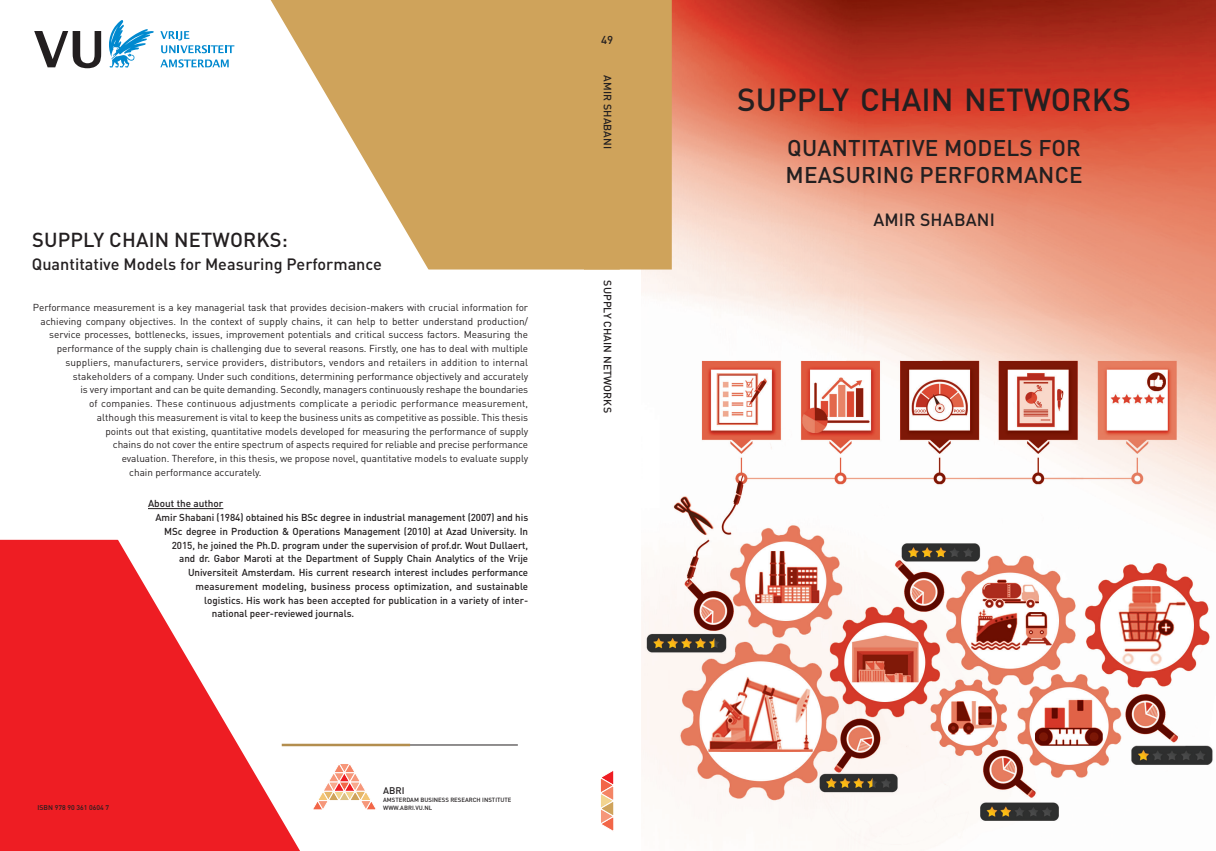
<style>
.page{position:relative;width:1216px;height:851px;background:#fff}
.page>*{position:absolute;margin:0;border:0;box-sizing:border-box;transform-origin:0 0}
.t1{font:500 31.5px "DINOT";color:#231f20}
.t2{font:500 22.5px/27.5px "DINOT";letter-spacing:.01em;color:#231f20}
.t3{font:500 20px "DINOT";letter-spacing:.01em;color:#231f20}
.t4{font:500 17.5px "DINOT";letter-spacing:.01em;color:#231f20}
.t5{font:500 16.25px "DINOT";color:#231f20}
.t6{font:500 11.38px "DINOT";color:#231f20}
.t7{font:500 10.62px "DINOT";letter-spacing:.01em;color:#231f20}
.t8{font:10px "DINOT";letter-spacing:-.005em;color:#231f20}
.t9{font:500 10px "DINOT";letter-spacing:-.005em;color:#231f20}
.t10{font:500 9.62px "DINOT";color:#231f20}
.t11{font:500 6.88px "DINOT";color:#231f20}
.t12{font:500 6.75px/7.5px "DINOT";color:#231f20;text-align:right}
.t13{font:500 6px/7.9px "DINOT";color:#231f20}
.s1{color:#ee1d23}
</style>
<div class="page">
<img style="left:641px;top:0;width:574px;height:846px">
<div style="left:586px;top:0;width:85px;height:269px;background:#cfa35b"></div>
<hr style="left:303px;top:744px;width:215px;height:1px;background:#231f20">
<hr style="left:282px;top:743px;width:128px;height:3px;background:#b38e4e">
<svg style="left:0;top:539px;width:300px;height:311px;fill:#ee1d23"></svg>
<svg style="left:148px;top:0;width:438px;height:510px"></svg>
<div style="left:19px;top:14px;width:230px;height:68px;background:#fff"></div>
<svg style="left:34px;top:31px;width:67px;height:37px"></svg>
<svg style="left:109px;top:20px;width:45px;height:47px"></svg>
<svg style="left:160px;top:31px;width:74px;height:22px"></svg>
<svg style="left:160px;top:59px;width:69px;height:8px"></svg>
<svg style="left:313px;top:764px;width:63px;height:45px"></svg>
<svg style="left:600px;top:771px;width:14px;height:60px"></svg>
<hr style="left:148px;top:508px;width:75px;height:1px;background:#231f20">
<h3 class="t3" style="left:32px;top:227px;width:257px">SUPPLY CHAIN NETWORKS:</h3>
<h3 class="t5" style="left:32px;top:253px;width:351px">Quantitative Models for Measuring Performance</h3>
<p class="t8" style="left:33px;top:300px;width:497px">Performance measurement is a key managerial task that provides decision-makers with crucial information for</p>
<p class="t8" style="left:40px;top:314px;width:489px">achieving company objectives. In the context of supply chains, it can help to better understand production/</p>
<p class="t8" style="left:49px;top:328px;width:480px">service processes, bottlenecks, issues, improvement potentials and critical success factors. Measuring the</p>
<p class="t8" style="left:57px;top:341px;width:473px">performance of the supply chain is challenging due to several reasons. Firstly, one has to deal with multiple</p>
<p class="t8" style="left:65px;top:355px;width:464px">suppliers, manufacturers, service providers, distributors, vendors and retailers in addition to internal</p>
<p class="t8" style="left:73px;top:369px;width:457px">stakeholders of a company. Under such conditions, determining performance objectively and accurately</p>
<p class="t8" style="left:80px;top:383px;width:449px">is very important and can be quite demanding. Secondly, managers continuously reshape the boundaries</p>
<p class="t8" style="left:89px;top:396px;width:440px">of companies. These continuous adjustments complicate a periodic performance measurement,</p>
<p class="t8" style="left:97px;top:410px;width:433px">although this measurement is vital to keep the business units as competitive as possible. This thesis</p>
<p class="t8" style="left:105px;top:424px;width:424px">points out that existing, quantitative models developed for measuring the performance of supply</p>
<p class="t8" style="left:113px;top:438px;width:417px">chains do not cover the entire spectrum of aspects required for reliable and precise performance</p>
<p class="t8" style="left:122px;top:451px;width:408px">evaluation. Therefore, in this thesis, we propose novel, quantitative models to evaluate supply</p>
<p class="t8" style="left:129px;top:465px;width:134px">chain performance accurately.</p>
<p class="t9" style="left:148px;top:496px;width:77px">About the author</p>
<p class="t9" style="left:155px;top:510px;width:374px">Amir Shabani (1984) obtained his BSc degree in industrial management (2007) and his</p>
<p class="t9" style="left:164px;top:524px;width:365px">MSc degree in Production &amp; Operations Management (2010) at Azad University. In</p>
<p class="t9" style="left:172px;top:538px;width:358px">2015, he joined the Ph.D. program under the supervision of prof.dr. Wout Dullaert,</p>
<p class="t9" style="left:179px;top:551px;width:350px">and dr. Gabor Maroti at the Department of Supply Chain Analytics of the Vrije</p>
<p class="t9" style="left:188px;top:565px;width:342px">Universiteit Amsterdam. His current research interest includes performance</p>
<p class="t9" style="left:195px;top:579px;width:334px">measurement modeling, business process optimization, and sustainable</p>
<p class="t9" style="left:204px;top:593px;width:325px">logistics. His work has been accepted for publication in a variety of inter-</p>
<p class="t9" style="left:212px;top:606px;width:144px">national peer-reviewed journals.</p>
<p class="t11" style="left:37px;top:802px;width:73px">ISBN 978 90 361 0604 7</p>
<p class="t10" style="left:383px;top:783px;width:23px">ABRI</p>
<p class="t13" style="left:383px;top:795px;width:130px">AMSTERDAM BUSINESS RESEARCH INSTITUTE<br>WWW.ABRI.VU.NL</p>
<p class="t12" style="left:372px;top:789px;width:43px">AMSTERDAM<br><span class="s1">IN</span> SCIENCE,<br>BUSINESS</p>
<p class="t6" style="left:601px;top:32px;width:14px">49</p>
<p class="t7" style="left:615px;top:75px;width:75px;rotate:90deg">AMIR SHABANI</p>
<p class="t7" style="left:615px;top:280px;width:134px;rotate:90deg">SUPPLY CHAIN NETWORKS</p>
<h1 class="t1" style="left:737px;top:78px;width:395px">SUPPLY CHAIN NETWORKS</h1>
<h2 class="t2" style="left:785px;top:133px;width:299px">QUANTITATIVE MODELS FOR<br>MEASURING PERFORMANCE</h2>
<h3 class="t4" style="left:873px;top:207px;width:123px">AMIR SHABANI</h3>
</div>
